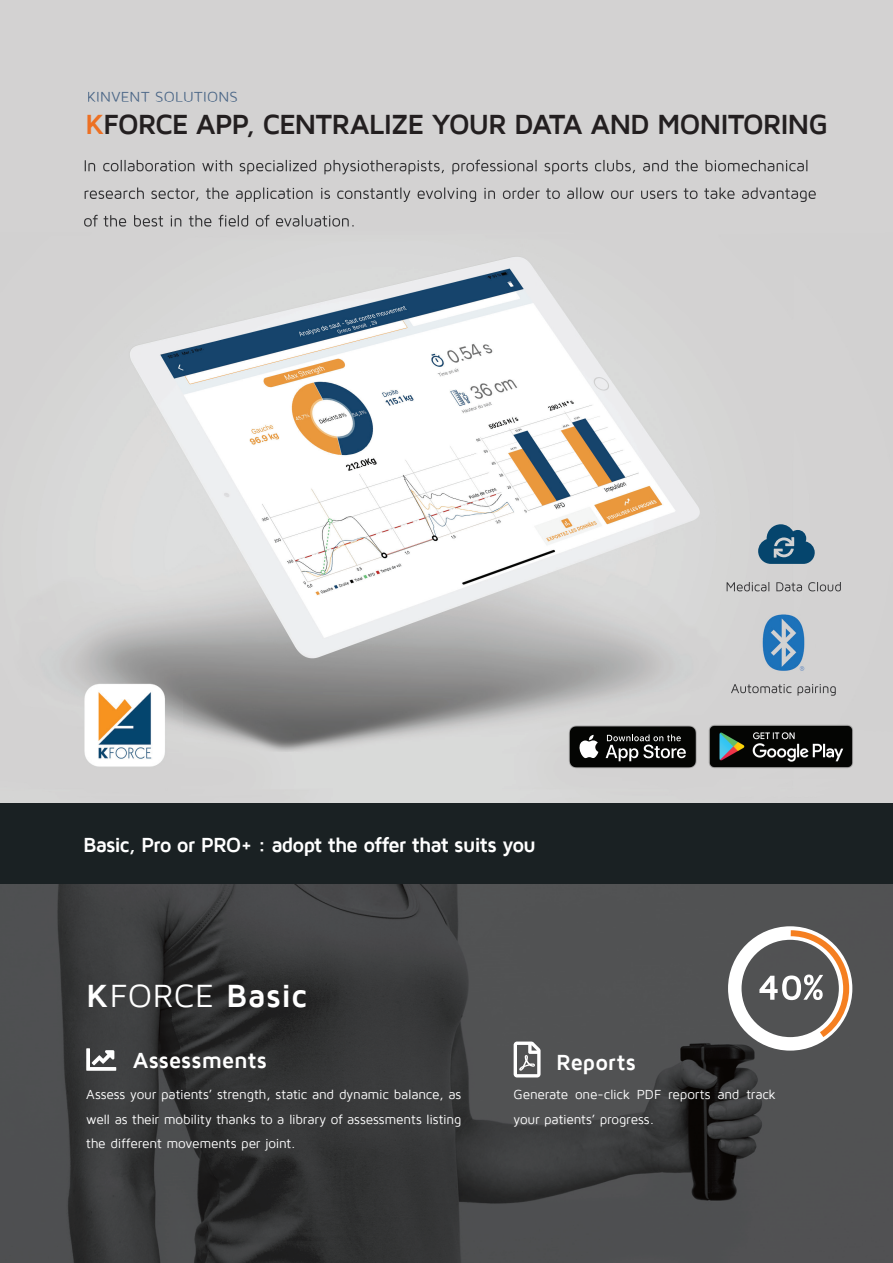
<style>
.page{position:relative;width:893px;height:1263px;background:#fff}
.page>*{position:absolute;margin:0;border:0;box-sizing:border-box;transform-origin:0 0}
.t1{font:700 33px "Maven Pro";letter-spacing:.005em;color:#fff}
.t2{font:700 28.5px "Maven Pro";letter-spacing:-.045em;color:#231f20}
.t3{font:700 22.5px "Maven Pro";letter-spacing:-.005em;color:#fff}
.t4{font:700 21px "Maven Pro";letter-spacing:-.05em;color:#fff}
.t5{font:15px "Maven Pro";letter-spacing:.015em;color:#4d6888}
.t6{font:13.5px/24.6px "Maven Pro";letter-spacing:-.015em;color:#fff;text-align:justify}
.s1{color:#ed7023}
.s2{font-weight:400}
</style>
<div class="page">
<div style="left:0;top:0;width:893px;height:117px;background:#d3d2d2"></div>
<img style="left:0;top:117px;width:893px;height:687px">
<img style="left:106px;top:884px;width:787px;height:379px">
<img style="left:0;top:884px;width:106px;height:379px">
<div style="left:728px;top:926px;width:124px;height:124px;border:14px solid #fff;border-radius:50%"></div>
<img style="left:67px;top:671px;width:116px;height:109px">
<div style="left:0;top:804px;width:893px;height:80px;background:#1a2123"></div>
<img style="left:699px;top:715px;width:164px;height:64px">
<img style="left:85px;top:160px;width:724px;height:14px">
<img style="left:85px;top:187px;width:732px;height:15px">
<img style="left:84px;top:215px;width:269px;height:12px">
<img style="left:731px;top:684px;width:105px;height:12px">
<img style="left:749px;top:607px;width:70px;height:70px">
<img style="left:727px;top:582px;width:114px;height:9px">
<svg style="left:758px;top:524px;width:57px;height:40px;background:#4c7590"></svg>
<svg style="left:569px;top:725px;width:128px;height:43px;background:#353634"></svg>
<svg style="left:86px;top:1048px;width:30px;height:23px"></svg>
<svg style="left:514px;top:1041px;width:27px;height:36px"></svg>
<svg style="left:759px;top:927px;width:93px;height:116px"></svg>
<p class="t5" style="left:87px;top:89px;width:153px">KINVENT SOLUTIONS</p>
<h2 class="t2" style="left:85px;top:109px;width:744px"><span class="s1">K</span>FORCE APP, CENTRALIZE YOUR DATA AND MONITORING</h2>
<h3 class="t4" style="left:83px;top:833px;width:454px">Basic, Pro or PRO+ : adopt the offer that suits you</h3>
<h1 class="t1" style="left:86px;top:978px;width:222px">K<span class="s2">FORCE</span> Basic</h1>
<h3 class="t3" style="left:133px;top:1049px;width:136px">Assessments</h3>
<h3 class="t3" style="left:556px;top:1050px;width:81px">Reports</h3>
<p class="t6" style="left:86px;top:1082px;width:377px">Assess your patients’ strength, static and dynamic balance, as well as their mobility thanks to a library of assessments listing the different movements per joint.</p>
<p class="t6" style="left:514px;top:1082px;width:264px">Generate one-click PDF reports and track your patients’ progress.</p>
</div>
